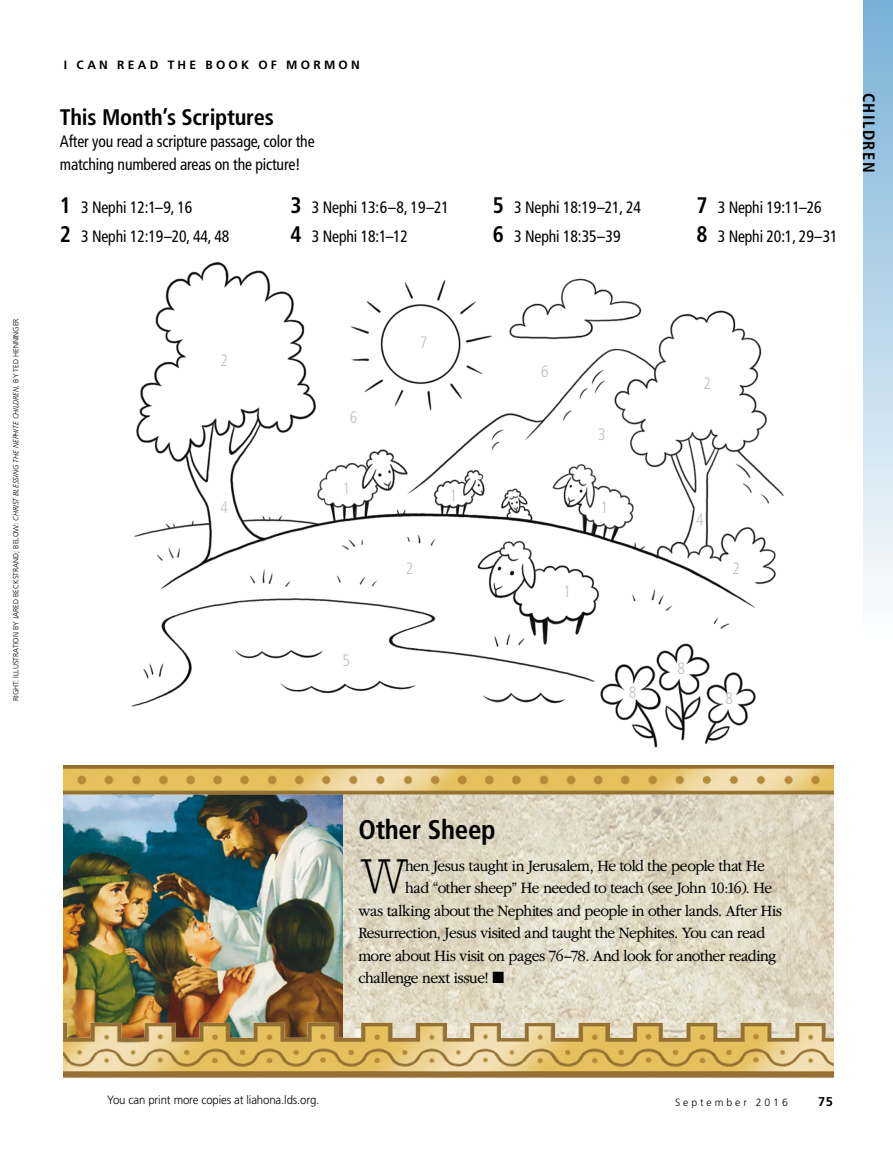
<style>
.page{position:relative;width:893px;height:1161px;background:#fff}
.page>*{position:absolute;margin:0;border:0;box-sizing:border-box;transform-origin:0 0}
.ARTCL_para_first_reg{font:300 49.65px "Rockwelllds Lat";color:#000;scale:.95 1}
.topic-1_title_large{font:700 condensed 27px "Frutigerlds Lat";letter-spacing:-.01em;color:#000}
.t1{font:700 condensed 22.5px "Frutigerlds Lat";letter-spacing:-.01em;color:#000}
.ARTCL_para_first_reg-2{font:300 16.5px "Garamondlds Lat Plus";letter-spacing:-.03em;color:#000;scale:.95 1}
.LISTnmbr-1_para__I_C{font:condensed 16.5px "Frutigerlds Lat";letter-spacing:-.01em;color:#000;scale:.95 1}
.SIDE_para_LARGE{font:condensed 16.5px/22.5px "Frutigerlds Lat";letter-spacing:-.01em;color:#000;scale:.95 1}
.FIGimg_para_numbers{font:300 condensed 16.5px "Frutigerlds Lat";color:#bfc0c1;scale:.95 1}
.Section_title__maste{font:700 condensed 16.5px "Frutigerlds Lat";letter-spacing:.085em;color:#000}
.picture_numbers{font:300 condensed 16.5px "Frutigerlds Lat";color:#bfc0c1;scale:.95 1}
.Folio_R{font:700 12.75px "Frutigerlds Lat";color:#000}
.INFO_para_Frutiger{font:300 12px "Frutigerlds Lat";letter-spacing:-.01em;color:#000;scale:.95 1}
.t2{font:700 12px "Frutigerlds Lat";letter-spacing:.27em;color:#000}
.Folio_R-2{font:300 10.5px "Frutigerlds Lat";letter-spacing:.28em;color:#000}
.t3{font:300 7.5px "Frutigerlds Lat";color:#000}
.s1{font-style:italic}
.s2{font-weight:700;font-size:22.5px}
</style>
<div class="page">
<div style="left:863px;top:0;width:30px;height:639px;background:linear-gradient(to bottom,#78b0d7,#fdfefe)"></div>
<img style="left:64px;top:765px;width:769px;height:313px">
<svg style="left:64px;top:1049px;width:278px;height:14px"></svg>
<img style="left:64px;top:781px;width:278px;height:268px">
<img style="left:132px;top:263px;width:651px;height:484px">
<p class="t3" style="left:10px;top:701px;width:384px;rotate:-90deg">RIGHT: ILLUSTRATION BY JARED BECKSTRAND; BELOW: <span class="s1">CHRIST BLESSING THE NEPHITE CHILDREN,</span> BY TED HENNINGER</p>
<p class="t2" style="left:64px;top:55px;width:297px">I CAN READ THE BOOK OF MORMON</p>
<p class="t1" style="left:60px;top:100px;width:216px">This Month’s Scriptures</p>
<p class="SIDE_para_LARGE" style="left:60px;top:130px;width:270px">After you read a scripture passage, color the matching numbered areas on the picture!</p>
<p class="LISTnmbr-1_para__I_C" style="left:291px;top:194px;width:168px"><span class="s2">3</span> 3 Nephi 13:6–8, 19–21</p>
<p class="LISTnmbr-1_para__I_C" style="left:291px;top:223px;width:125px"><span class="s2">4</span> 3 Nephi 18:1–12</p>
<p class="LISTnmbr-1_para__I_C" style="left:60px;top:194px;width:141px"><span class="s2">1</span> 3 Nephi 12:1–9, 16</p>
<p class="LISTnmbr-1_para__I_C" style="left:60px;top:223px;width:180px"><span class="s2">2</span> 3 Nephi 12:19–20, 44, 48</p>
<p class="LISTnmbr-1_para__I_C" style="left:493px;top:194px;width:157px"><span class="s2">5</span> 3 Nephi 18:19–21, 24</p>
<p class="LISTnmbr-1_para__I_C" style="left:493px;top:223px;width:136px"><span class="s2">6</span> 3 Nephi 18:35–39</p>
<p class="LISTnmbr-1_para__I_C" style="left:696px;top:194px;width:133px"><span class="s2">7</span> 3 Nephi 19:11–26</p>
<p class="LISTnmbr-1_para__I_C" style="left:696px;top:223px;width:150px"><span class="s2">8</span> 3 Nephi 20:1, 29–31</p>
<p class="Section_title__maste" style="left:881px;top:93px;width:81px;rotate:90deg">Children</p>
<p class="FIGimg_para_numbers" style="left:221px;top:348px;width:9px">2</p>
<p class="FIGimg_para_numbers" style="left:221px;top:495px;width:9px">4</p>
<p class="FIGimg_para_numbers" style="left:350px;top:405px;width:9px">6</p>
<p class="FIGimg_para_numbers" style="left:342px;top:476px;width:9px">1</p>
<p class="FIGimg_para_numbers" style="left:342px;top:648px;width:9px">5</p>
<p class="FIGimg_para_numbers" style="left:420px;top:330px;width:9px">7</p>
<p class="FIGimg_para_numbers" style="left:450px;top:483px;width:9px">1</p>
<p class="FIGimg_para_numbers" style="left:541px;top:359px;width:9px">6</p>
<p class="FIGimg_para_numbers" style="left:598px;top:422px;width:9px">3</p>
<p class="FIGimg_para_numbers" style="left:600px;top:495px;width:9px">1</p>
<p class="FIGimg_para_numbers" style="left:704px;top:371px;width:9px">2</p>
<p class="FIGimg_para_numbers" style="left:696px;top:506px;width:9px">4</p>
<p class="FIGimg_para_numbers" style="left:406px;top:556px;width:9px">2</p>
<p class="FIGimg_para_numbers" style="left:733px;top:556px;width:9px">2</p>
<p class="picture_numbers" style="left:563px;top:579px;width:9px">1</p>
<p class="FIGimg_para_numbers" style="left:629px;top:679px;width:9px">8</p>
<p class="FIGimg_para_numbers" style="left:677px;top:656px;width:9px">8</p>
<p class="FIGimg_para_numbers" style="left:725px;top:686px;width:9px">8</p>
<p class="topic-1_title_large" style="left:358px;top:808px;width:139px">Other Sheep</p>
<p class="ARTCL_para_first_reg-2" style="left:405px;top:853px;width:380px">hen Jesus taught in Jerusalem, He told the people that He</p>
<p class="ARTCL_para_first_reg-2" style="left:405px;top:876px;width:388px">had “other sheep” He needed to teach (see John 10:16). He</p>
<p class="ARTCL_para_first_reg-2" style="left:358px;top:898px;width:447px">was talking about the Nephites and people in other lands. After His</p>
<p class="ARTCL_para_first_reg-2" style="left:358px;top:921px;width:430px">Resurrection, Jesus visited and taught the Nephites. You can read</p>
<p class="ARTCL_para_first_reg-2" style="left:358px;top:943px;width:441px">more about His visit on pages 76–78. And look for another reading</p>
<p class="ARTCL_para_first_reg-2" style="left:358px;top:966px;width:156px">challenge next issue! ◼</p>
<p class="ARTCL_para_first_reg" style="left:362px;top:839px;width:49px">W</p>
<p class="INFO_para_Frutiger" style="left:107px;top:1091px;width:225px">You can print more copies at liahona.lds.org.</p>
<p class="Folio_R-2" style="left:675px;top:1094px;width:114px">September 2016</p>
<p class="Folio_R" style="left:818px;top:1091px;width:16px">75</p>
</div>
